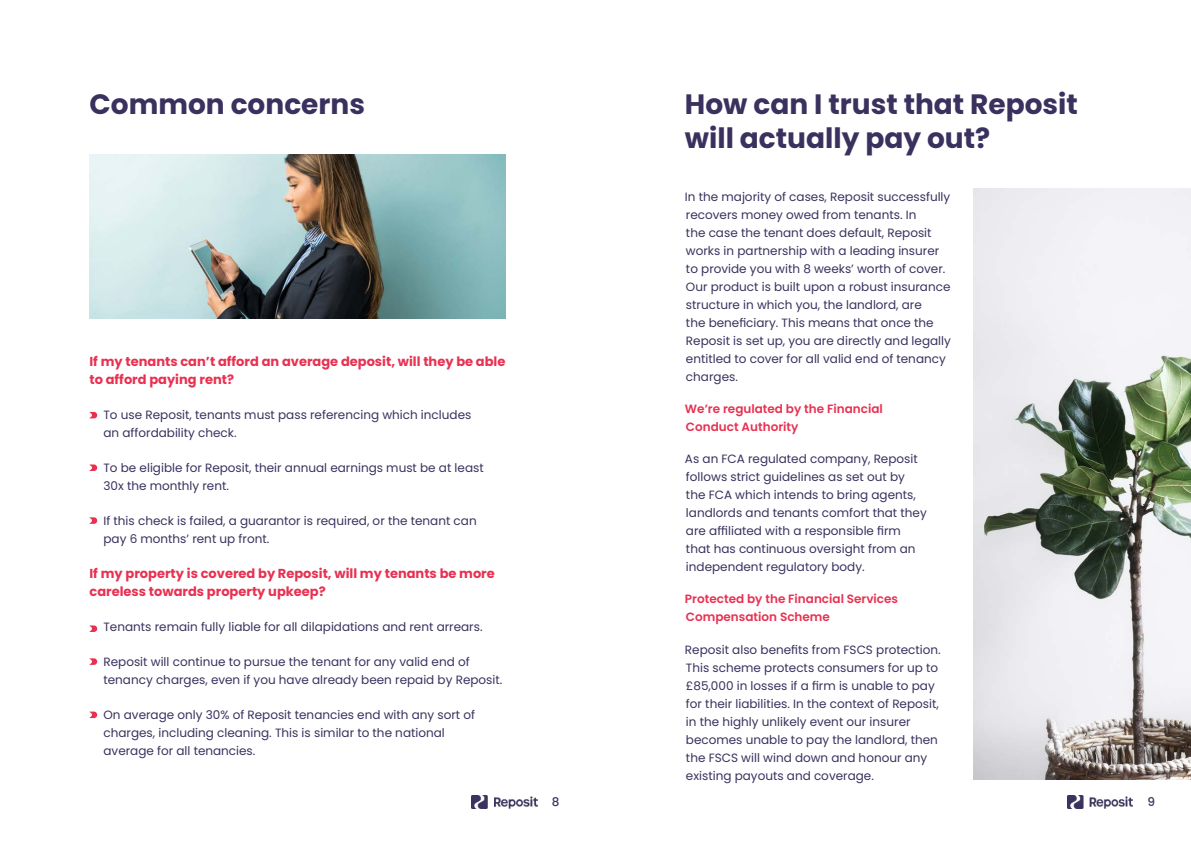
<style>
.page{position:relative;width:1191px;height:842px;background:#fff}
.page>*{position:absolute;margin:0;border:0;box-sizing:border-box;transform-origin:0 0}
.t1{font:700 28px/33.6px "Poppins";color:#3a315e}
.t2{font:700 13px/18px "Poppins";color:#e83151}
.t3{font:12px/18px "Poppins";color:#3a315e}
.t4{font:600 12px/18px "Poppins";color:#e83151}
.t5{font:500 12px "Poppins";color:#3a315e}
</style>
<div class="page">
<img style="left:471px;top:795px;width:66px;height:13px">
<img style="left:1067px;top:795px;width:65px;height:13px">
<img style="left:89px;top:155px;width:417px;height:163px">
<img style="left:973px;top:188px;width:218px;height:592px">
<svg style="left:89px;top:412px;width:8px;height:6px"></svg>
<svg style="left:89px;top:464px;width:8px;height:7px"></svg>
<svg style="left:89px;top:517px;width:8px;height:7px"></svg>
<svg style="left:89px;top:625px;width:8px;height:7px"></svg>
<svg style="left:89px;top:658px;width:8px;height:7px"></svg>
<svg style="left:89px;top:711px;width:8px;height:7px"></svg>
<h1 class="t1" style="left:89px;top:88px;width:277px">Common concerns</h1>
<p class="t2" style="left:89px;top:352px;width:417px">If my tenants can’t afford an average deposit, will they be able to afford paying rent?</p>
<p class="t3" style="left:103px;top:406px;width:369px">To use Reposit, tenants must pass referencing which includes an affordability check.</p>
<p class="t3" style="left:103px;top:459px;width:382px">To be eligible for Reposit, their annual earnings must be at least<br>30x the monthly rent.</p>
<p class="t3" style="left:103px;top:512px;width:375px">If this check is failed, a guarantor is required, or the tenant can pay 6 months’ rent up front.</p>
<p class="t2" style="left:89px;top:564px;width:407px">If my property is covered by Reposit, will my tenants be more careless towards property upkeep?</p>
<p class="t3" style="left:103px;top:618px;width:380px">Tenants remain fully liable for all dilapidations and rent arrears.</p>
<p class="t3" style="left:103px;top:653px;width:400px">Reposit will continue to pursue the tenant for any valid end of tenancy charges, even if you have already been repaid by Reposit.</p>
<p class="t3" style="left:103px;top:706px;width:373px">On average only 30% of Reposit tenancies end with any sort of charges, including cleaning. This is similar to the national average for all tenancies.</p>
<h1 class="t1" style="left:685px;top:88px;width:394px">How can I trust that Reposit will actually pay out?</h1>
<p class="t3" style="left:685px;top:188px;width:267px">In the majority of cases, Reposit successfully recovers money owed from tenants. In<br>the case the tenant does default, Reposit works in partnership with a leading insurer to provide you with 8 weeks’ worth of cover.<br>Our product is built upon a robust insurance structure in which you, the landlord, are<br>the beneficiary. This means that once the Reposit is set up, you are directly and legally entitled to cover for all valid end of tenancy charges.</p>
<p class="t4" style="left:685px;top:400px;width:199px">We’re regulated by the Financial<br>Conduct Authority</p>
<p class="t3" style="left:685px;top:450px;width:243px">As an FCA regulated company, Reposit follows strict guidelines as set out by<br>the FCA which intends to bring agents, landlords and tenants comfort that they are affiliated with a responsible firm that has continuous oversight from an independent regulatory body.</p>
<p class="t4" style="left:685px;top:590px;width:215px">Protected by the Financial Services<br>Compensation Scheme</p>
<p class="t3" style="left:685px;top:640px;width:257px">Reposit also benefits from FSCS protection.<br>This scheme protects consumers for up to £85,000 in losses if a firm is unable to pay for their liabilities. In the context of Reposit, in the highly unlikely event our insurer becomes unable to pay the landlord, then the FSCS will wind down and honour any existing payouts and coverage.</p>
<p class="t5" style="left:552px;top:795px;width:9px">8</p>
<p class="t5" style="left:1147px;top:795px;width:9px">9</p>
</div>
